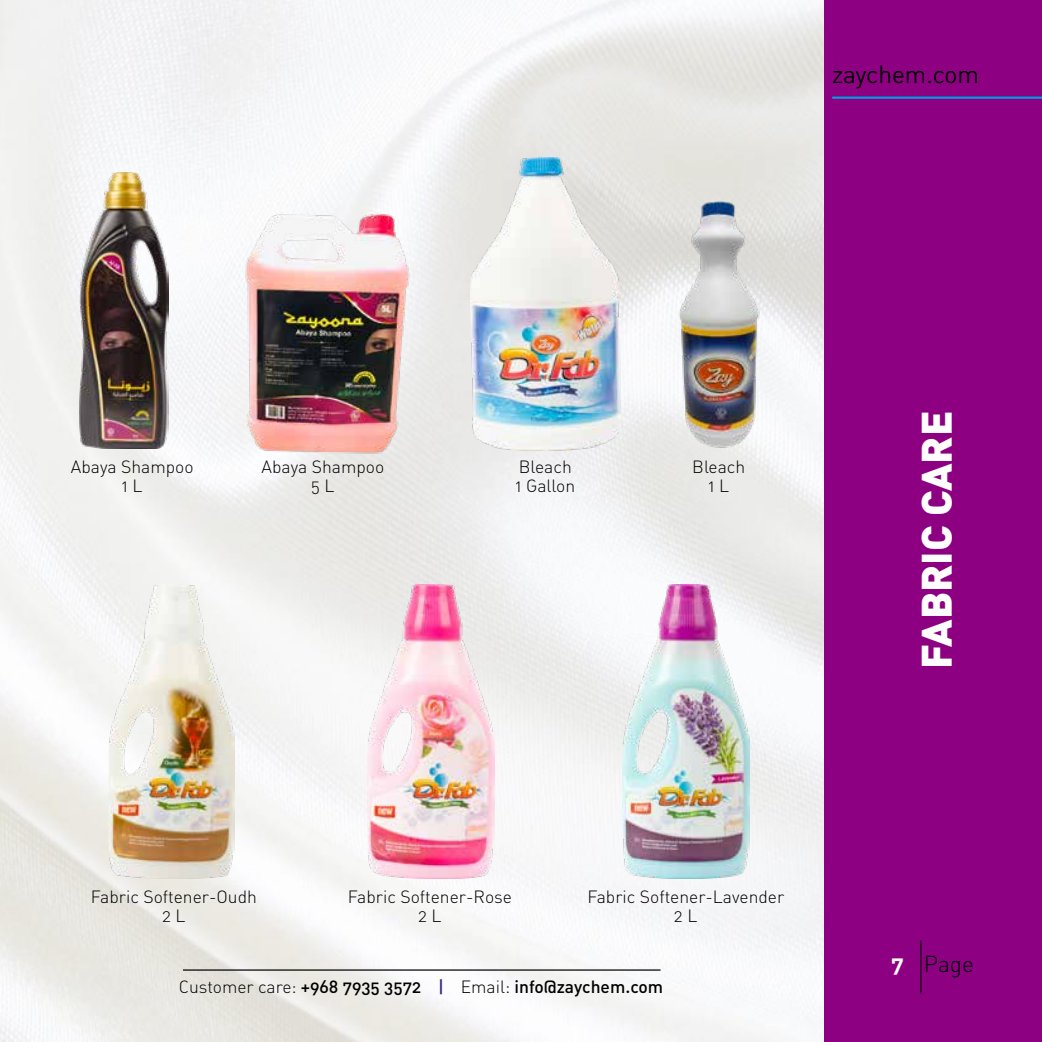
<style>
.page{position:relative;width:1042px;height:1042px;background:#fff}
.page>*{position:absolute;margin:0;border:0;box-sizing:border-box;transform-origin:0 0}
.t1{font:900 42px "DIN";color:#fff}
.t2{font:24.5px "DIN Light Alternate";color:#000}
.t3{font:22.75px "DIN Light Alternate";color:#000}
.t4{font:17.5px/19.2px "DIN Light Alternate";color:#000;text-align:center}
.t5{font:17.5px "DIN Medium Alternate";color:#000}
.s1{font-family:"DIN Light Alternate"}
.s2{color:#312783}
.s3{font-family:"DIN Bold Alternate";color:#fff}
</style>
<div class="page">
<img style="left:0;top:0;width:824px;height:1042px">
<div style="left:824px;top:0;width:218px;height:1042px;background:#8c0081"></div>
<img style="left:79px;top:173px;width:89px;height:275px">
<img style="left:236px;top:205px;width:180px;height:249px">
<img style="left:368px;top:584px;width:126px;height:294px">
<img style="left:623px;top:584px;width:126px;height:294px">
<img style="left:670px;top:191px;width:97px;height:263px">
<img style="left:470px;top:157px;width:150px;height:294px">
<img style="left:108px;top:584px;width:127px;height:294px">
<hr style="left:183px;top:969px;width:477px;height:1px;background:#000">
<hr style="left:832px;top:97px;width:210px;height:1px;background:#009fe3">
<hr style="left:920px;top:940px;width:1px;height:53px;background:#000">
<h2 class="t2" style="left:832px;top:59px;width:148px">zaychem.com</h2>
<p class="t4" style="left:71px;top:457px;width:124px">Abaya Shampoo<br>1 L</p>
<p class="t4" style="left:262px;top:457px;width:124px">Abaya Shampoo<br>5 L</p>
<p class="t4" style="left:515px;top:457px;width:61px;text-align:left">Bleach<br>1 Gallon</p>
<p class="t4" style="left:692px;top:457px;width:55px">Bleach<br>1 L</p>
<p class="t4" style="left:91px;top:886px;width:167px">Fabric Softener-Oudh<br>2 L</p>
<p class="t4" style="left:348px;top:886px;width:166px">Fabric Softener-Rose<br>2 L</p>
<p class="t4" style="left:587px;top:886px;width:198px">Fabric Softener-Lavender<br>2 L</p>
<p class="t5" style="left:179px;top:976px;width:486px"><span class="s1">Customer care:</span> +968 7935 3572 <span class="s2">|</span> <span class="s1">Email:</span> info@zaychem.com</p>
<h1 class="t1" style="left:908px;top:669px;width:260px;rotate:-90deg">FABRIC CARE</h1>
<h3 class="t3" style="left:891px;top:950px;width:85px"><span class="s3">7</span> Page</h3>
</div>
